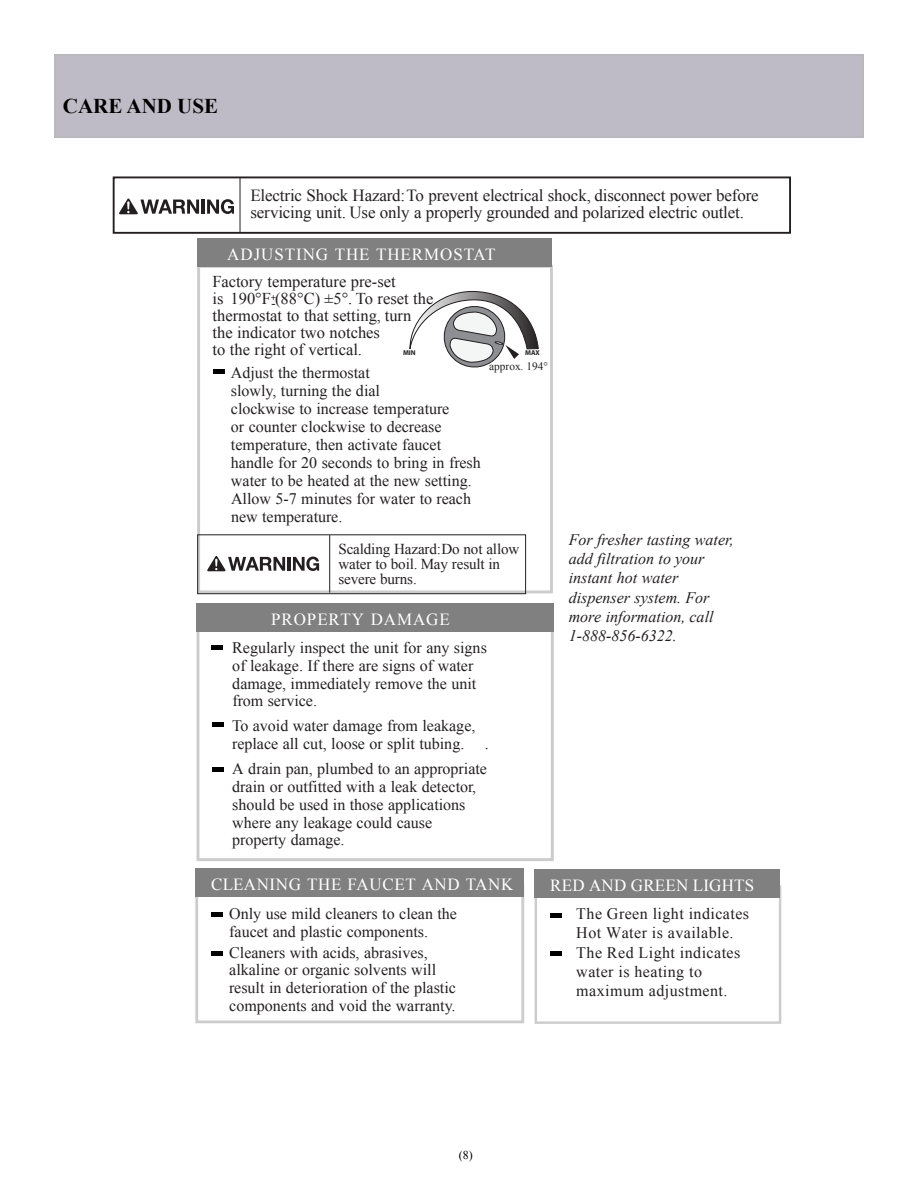
<style>
.page{position:relative;width:918px;height:1188px;background:#fff}
.page>*{position:absolute;margin:0;border:0;box-sizing:border-box;transform-origin:0 0}
.t1{font:700 21px "Times New Roman";color:#000}
.t2{font:16.95px/17px "Times New Roman";letter-spacing:-.01em;color:#231f20}
.t3{font:16.95px "Times New Roman";letter-spacing:.04em;color:#fff}
.t4{font:16.95px "Times New Roman";letter-spacing:.01em;color:#fff}
.t5{font:16.5px/17px "Times New Roman";color:#231f20}
.t6{font:16.05px/17.9px "Times New Roman";color:#231f20}
.t7{font:italic 16.05px/19.2px "Times New Roman";color:#231f20}
.t8{font:16.05px/19.2px "Times New Roman";letter-spacing:.025em;color:#231f20}
.t9{font:15.15px/15.1px "Times New Roman";letter-spacing:-.01em;color:#231f20}
.t10{font:13.5px "Myriad Pro";color:#000}
.t11{font:12px "Times New Roman";color:#000}
.t12{font:11.25px "Times New Roman";color:#231f20}
.t13{font:9px "Myriad Pro";color:#000}
.t14{font:700 7.05px "Myriad Pro";color:#231f20}
</style>
<div class="page">
<div style="left:55px;top:55px;width:808px;height:82px;background:#bfbbc6"></div>
<div style="left:113px;top:176px;width:678px;height:58px;border:2px solid #231f20"></div>
<svg style="left:119px;top:198px;width:80px;height:16px"></svg>
<hr style="left:202px;top:200px;width:3px;height:14px;background:#231f20">
<svg style="left:207px;top:199px;width:27px;height:15px"></svg>
<div style="left:197px;top:624px;width:357px;height:237px;border:3px solid #ccc"></div>
<div style="left:197px;top:604px;width:357px;height:28px;background:#808080"></div>
<div style="left:211px;top:645px;width:12px;height:5px;background:#000"></div>
<hr style="left:212px;top:723px;width:12px;height:4px;background:#000">
<div style="left:212px;top:767px;width:12px;height:5px;background:#000"></div>
<div style="left:195px;top:884px;width:329px;height:139px;border:3px solid #ccc"></div>
<svg style="left:211px;top:912px;width:12px;height:1px"></svg>
<svg style="left:211px;top:955px;width:12px;height:1px"></svg>
<div style="left:195px;top:868px;width:329px;height:29px;background:#808080"></div>
<hr style="left:211px;top:913px;width:12px;height:4px;background:#000">
<hr style="left:211px;top:951px;width:12px;height:4px;background:#000">
<hr style="left:240px;top:178px;width:1px;height:54px;background:#231f20">
<div style="left:197px;top:265px;width:356px;height:328px;border:3px solid #ccc"></div>
<div style="left:197px;top:534px;width:329px;height:60px;border:1px solid #231f20"></div>
<svg style="left:207px;top:556px;width:78px;height:15px"></svg>
<hr style="left:288px;top:557px;width:3px;height:14px;background:#231f20">
<svg style="left:293px;top:557px;width:26px;height:14px"></svg>
<hr style="left:213px;top:370px;width:12px;height:4px;background:#000">
<div style="left:197px;top:238px;width:355px;height:29px;background:#808080"></div>
<hr style="left:329px;top:535px;width:1px;height:58px;background:#231f20">
<div style="left:535px;top:885px;width:246px;height:139px;border:2px solid #ccc"></div>
<svg style="left:550px;top:951px;width:12px;height:1px"></svg>
<div style="left:534px;top:869px;width:246px;height:29px;background:#808080"></div>
<div style="left:550px;top:913px;width:12px;height:5px;background:#000"></div>
<hr style="left:550px;top:952px;width:12px;height:4px;background:#000">
<svg style="left:409px;top:231px;width:130px;height:137px"></svg>
<h1 class="t1" style="left:63px;top:92px;width:157px">CARE AND USE</h1>
<p class="t2" style="left:250px;top:187px;width:510px">Electric Shock Hazard:To prevent electrical shock, disconnect power before servicing unit. Use only a properly grounded and polarized electric outlet.</p>
<p class="t3" style="left:227px;top:243px;width:270px">ADJUSTING THE THERMOSTAT</p>
<p class="t13" style="left:271px;top:291px;width:7px">+</p>
<p class="t10" style="left:271px;top:295px;width:6px">-</p>
<p class="t5" style="left:213px;top:307px;width:200px">thermostat to that setting, turn</p>
<p class="t5" style="left:213px;top:273px;width:222px">Factory temperature pre-set<br>is 190°F (88°C) ±5°. To reset the</p>
<p class="t5" style="left:213px;top:324px;width:169px">the indicator two notches to the right of vertical.</p>
<p class="t6" style="left:231px;top:364px;width:251px">Adjust the thermostat<br>slowly, turning the dial<br>clockwise to increase temperature<br>or counter clockwise to decrease temperature, then activate faucet handle for 20 seconds to bring in fresh water to be heated at the new setting.<br>Allow 5-7 minutes for water to reach new temperature.</p>
<p class="t14" style="left:403px;top:348px;width:14px">MIN</p>
<p class="t14" style="left:525px;top:348px;width:16px">MAX</p>
<p class="t12" style="left:489px;top:359px;width:60px">approx. 194°</p>
<p class="t9" style="left:338px;top:541px;width:183px">Scalding Hazard:Do not allow water to boil. May result in severe burns.</p>
<p class="t3" style="left:271px;top:608px;width:180px">PROPERTY DAMAGE</p>
<p class="t6" style="left:232px;top:638px;width:256px">Regularly inspect the unit for any signs of leakage. If there are signs of water damage, immediately remove the unit from service.</p>
<p class="t6" style="left:232px;top:717px;width:245px">To avoid water damage from leakage, replace all cut, loose or split tubing.</p>
<p class="t6" style="left:232px;top:731px;width:258px;line-height:24.8px;text-align:right">.<br>A drain pan, plumbed to an appropriate</p>
<p class="t6" style="left:232px;top:777px;width:245px">drain or outfitted with a leak detector, should be used in those applications where any leakage could cause property damage.</p>
<p class="t7" style="left:569px;top:530px;width:167px">For fresher tasting water, add filtration to your instant hot water dispenser system. For more information, call<br>1-888-856-6322.</p>
<p class="t3" style="left:211px;top:873px;width:304px">CLEANING THE FAUCET AND TANK</p>
<p class="t6" style="left:229px;top:904px;width:229px">Only use mild cleaners to clean the faucet and plastic components.</p>
<p class="t6" style="left:229px;top:943px;width:228px">Cleaners with acids, abrasives, alkaline or organic solvents will result in deterioration of the plastic components and void the warranty.</p>
<p class="t4" style="left:550px;top:873px;width:205px">RED AND GREEN LIGHTS</p>
<p class="t8" style="left:576px;top:904px;width:174px">The Green light indicates<br>Hot Water is available.<br>The Red Light indicates water is heating to maximum adjustment.</p>
<p class="t11" style="left:459px;top:1147px;width:15px">(8)</p>
</div>
